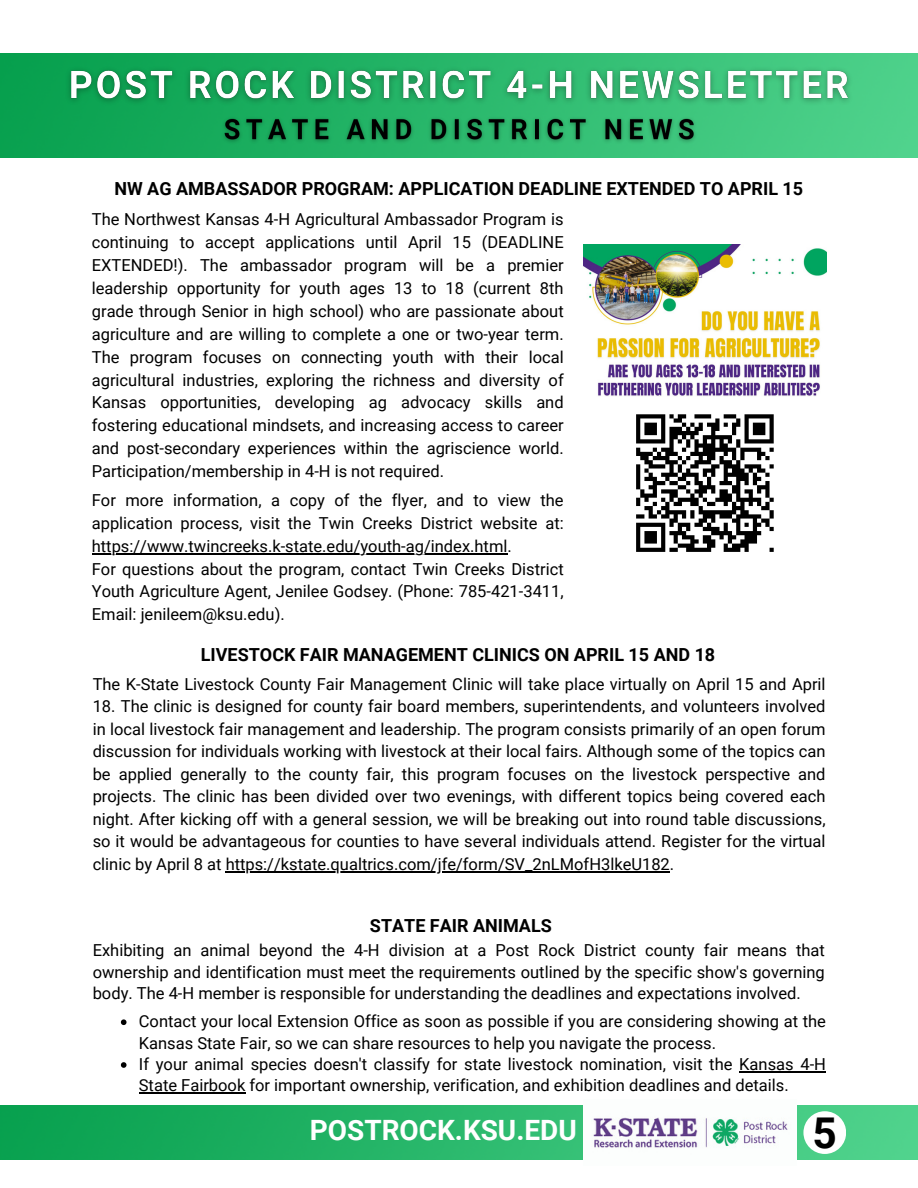
<style>
.page{position:relative;width:918px;height:1188px;background:#fff}
.page>*{position:absolute;margin:0;border:0;box-sizing:border-box;transform-origin:0 0}
.t1{font:700 42.45px "Roboto";color:#000}
.t2{font:700 28.05px "Roboto";color:#fff}
.t3{font:700 18px "Roboto";color:#000}
.t4{font:16.5px/23px "Roboto";color:#000;text-align:justify}
</style>
<div class="page">
<img style="left:0;top:54px;width:918px;height:103px">
<img style="left:0;top:1106px;width:918px;height:54px">
<img style="left:584px;top:1106px;width:212px;height:54px">
<div style="left:803px;top:1111px;width:43px;height:43px;background:#fff;border-radius:50%"></div>
<img style="left:62px;top:62px;width:796px;height:49px">
<img style="left:216px;top:112px;width:484px;height:36px">
<img style="left:584px;top:244px;width:242px;height:152px">
<svg style="left:636px;top:414px;width:138px;height:138px"></svg>
<hr style="left:92px;top:553px;width:415px;height:1px;background:#000">
<svg style="left:121px;top:1019px;width:6px;height:6px"></svg>
<svg style="left:121px;top:1062px;width:6px;height:6px"></svg>
<hr style="left:739px;top:1071px;width:87px;height:1px;background:#000">
<hr style="left:139px;top:1093px;width:106px;height:1px;background:#000">
<hr style="left:226px;top:871px;width:444px;height:1px;background:#000">
<p class="t3" style="left:114px;top:178px;width:690px">NW AG AMBASSADOR PROGRAM: APPLICATION DEADLINE EXTENDED TO APRIL 15</p>
<p class="t4" style="left:92px;top:208px;width:473px">The Northwest Kansas 4-H Agricultural Ambassador Program is continuing to accept applications until April 15 (DEADLINE EXTENDED!). The ambassador program will be a premier leadership opportunity for youth ages 13 to 18 (current 8th grade through Senior in high school) who are passionate about agriculture and are willing to complete a one or two-year term.<br>The program focuses on connecting youth with their local agricultural industries, exploring the richness and diversity of Kansas opportunities, developing ag advocacy skills and fostering educational mindsets, and increasing access to career and post-secondary experiences within the agriscience world.<br>Participation/membership in 4-H is not required.</p>
<p class="t4" style="left:92px;top:489px;width:473px;text-align:left">For more information, a copy of the flyer, and to view the application process, visit the Twin Creeks District website at: https://www.twincreeks.k-state.edu/youth-ag/index.html.<br>For questions about the program, contact Twin Creeks District Youth Agriculture Agent, Jenilee Godsey. (Phone: 785-421-3411, Email: jenileem@ksu.edu).</p>
<p class="t3" style="left:201px;top:644px;width:516px">LIVESTOCK FAIR MANAGEMENT CLINICS ON APRIL 15 AND 18</p>
<p class="t4" style="left:93px;top:673px;width:734px">The K-State Livestock County Fair Management Clinic will take place virtually on April 15 and April</p>
<p class="t4" style="left:93px;top:696px;width:734px;line-height:22.5px">18. The clinic is designed for county fair board members, superintendents, and volunteers involved in local livestock fair management and leadership. The program consists primarily of an open forum discussion for individuals working with livestock at their local fairs. Although some of the topics can be applied generally to the county fair, this program focuses on the livestock perspective and projects. The clinic has been divided over two evenings, with different topics being covered each night. After kicking off with a general session, we will be breaking out into round table discussions, so it would be advantageous for counties to have several individuals attend. Register for the virtual clinic by April 8 at https://kstate.qualtrics.com/jfe/form/SV_2nLMofH3lkeU182.</p>
<p class="t3" style="left:370px;top:915px;width:183px">STATE FAIR ANIMALS</p>
<p class="t4" style="left:93px;top:940px;width:734px;line-height:21.3px">Exhibiting an animal beyond the 4-H division at a Post Rock District county fair means that ownership and identification must meet the requirements outlined by the specific show's governing body. The 4-H member is responsible for understanding the deadlines and expectations involved.</p>
<p class="t4" style="left:139px;top:1011px;width:689px;line-height:21.3px;text-align:left">Contact your local Extension Office as soon as possible if you are considering showing at the Kansas State Fair, so we can share resources to help you navigate the process.<br>If your animal species doesn't classify for state livestock nomination, visit the Kansas 4-H State Fairbook for important ownership, verification, and exhibition deadlines and details.</p>
<h2 class="t2" style="left:310px;top:1114px;width:268px">POSTROCK.KSU.EDU</h2>
<h1 class="t1" style="left:813px;top:1109px;width:26px">5</h1>
</div>
